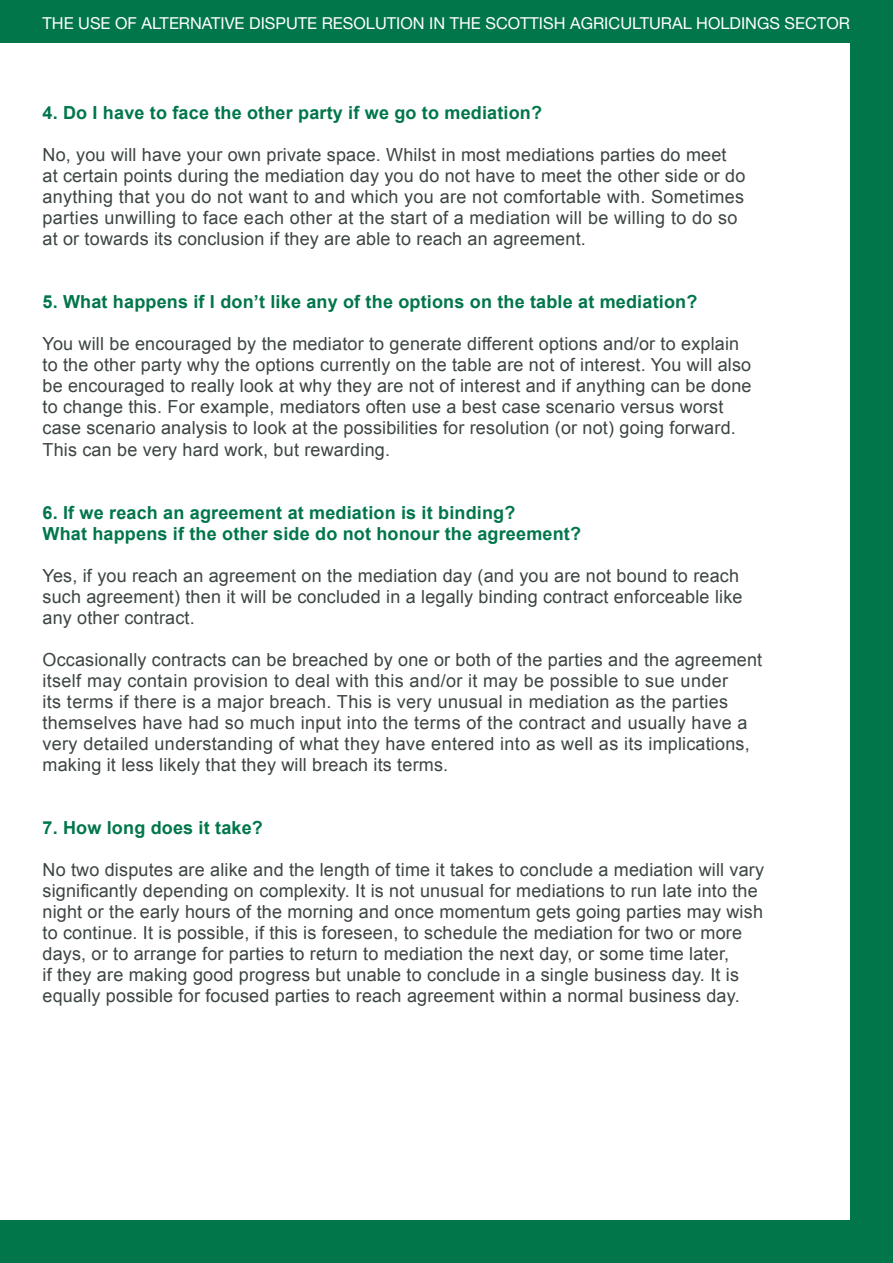
<style>
.page{position:relative;width:893px;height:1263px;background:#fff}
.page>*{position:absolute;margin:0;border:0;box-sizing:border-box;transform-origin:0 0}
.t1{font:18px/21px "Arial";letter-spacing:.01em;color:#3c4542}
.t2{font:700 18px/21px "Arial";letter-spacing:.01em;color:#00764a}
.t3{font:16.5px "Helvetica Neue";color:#fff}
</style>
<div class="page">
<div style="left:0;top:0;width:893px;height:43px;background:#00764a"></div>
<div style="left:850px;top:0;width:43px;height:1263px;background:#00764a"></div>
<div style="left:0;top:1220px;width:893px;height:43px;background:#00764a"></div>
<p class="t3" style="left:43px;top:13px;width:809px">THE USE OF ALTERNATIVE DISPUTE RESOLUTION IN THE SCOTTISH AGRICULTURAL HOLDINGS SECTOR</p>
<p class="t2" style="left:43px;top:103px;width:501px">4. Do I have to face the other party if we go to mediation?</p>
<p class="t1" style="left:43px;top:145px;width:704px">No, you will have your own private space. Whilst in most mediations parties do meet at certain points during the mediation day you do not have to meet the other side or do anything that you do not want to and which you are not comfortable with. Sometimes parties unwilling to face each other at the start of a mediation will be willing to do so at or towards its conclusion if they are able to reach an agreement.</p>
<p class="t2" style="left:43px;top:292px;width:656px">5. What happens if I don’t like any of the options on the table at mediation?</p>
<p class="t1" style="left:43px;top:334px;width:711px">You will be encouraged by the mediator to generate different options and/or to explain to the other party why the options currently on the table are not of interest. You will also be encouraged to really look at why they are not of interest and if anything can be done to change this. For example, mediators often use a best case scenario versus worst case scenario analysis to look at the possibilities for resolution (or not) going forward.<br>This can be very hard work, but rewarding.</p>
<p class="t2" style="left:43px;top:502px;width:540px">6. If we reach an agreement at mediation is it binding?<br>What happens if the other side do not honour the agreement?</p>
<p class="t1" style="left:43px;top:565px;width:701px">Yes, if you reach an agreement on the mediation day (and you are not bound to reach such agreement) then it will be concluded in a legally binding contract enforceable like any other contract.</p>
<p class="t1" style="left:43px;top:649px;width:721px">Occasionally contracts can be breached by one or both of the parties and the agreement itself may contain provision to deal with this and/or it may be possible to sue under<br>its terms if there is a major breach. This is very unusual in mediation as the parties themselves have had so much input into the terms of the contract and usually have a very detailed understanding of what they have entered into as well as its implications, making it less likely that they will breach its terms.</p>
<p class="t2" style="left:43px;top:817px;width:222px">7. How long does it take?</p>
<p class="t1" style="left:43px;top:859px;width:723px">No two disputes are alike and the length of time it takes to conclude a mediation will vary significantly depending on complexity. It is not unusual for mediations to run late into the night or the early hours of the morning and once momentum gets going parties may wish to continue. It is possible, if this is foreseen, to schedule the mediation for two or more days, or to arrange for parties to return to mediation the next day, or some time later,<br>if they are making good progress but unable to conclude in a single business day. It is equally possible for focused parties to reach agreement within a normal business day.</p>
</div>
